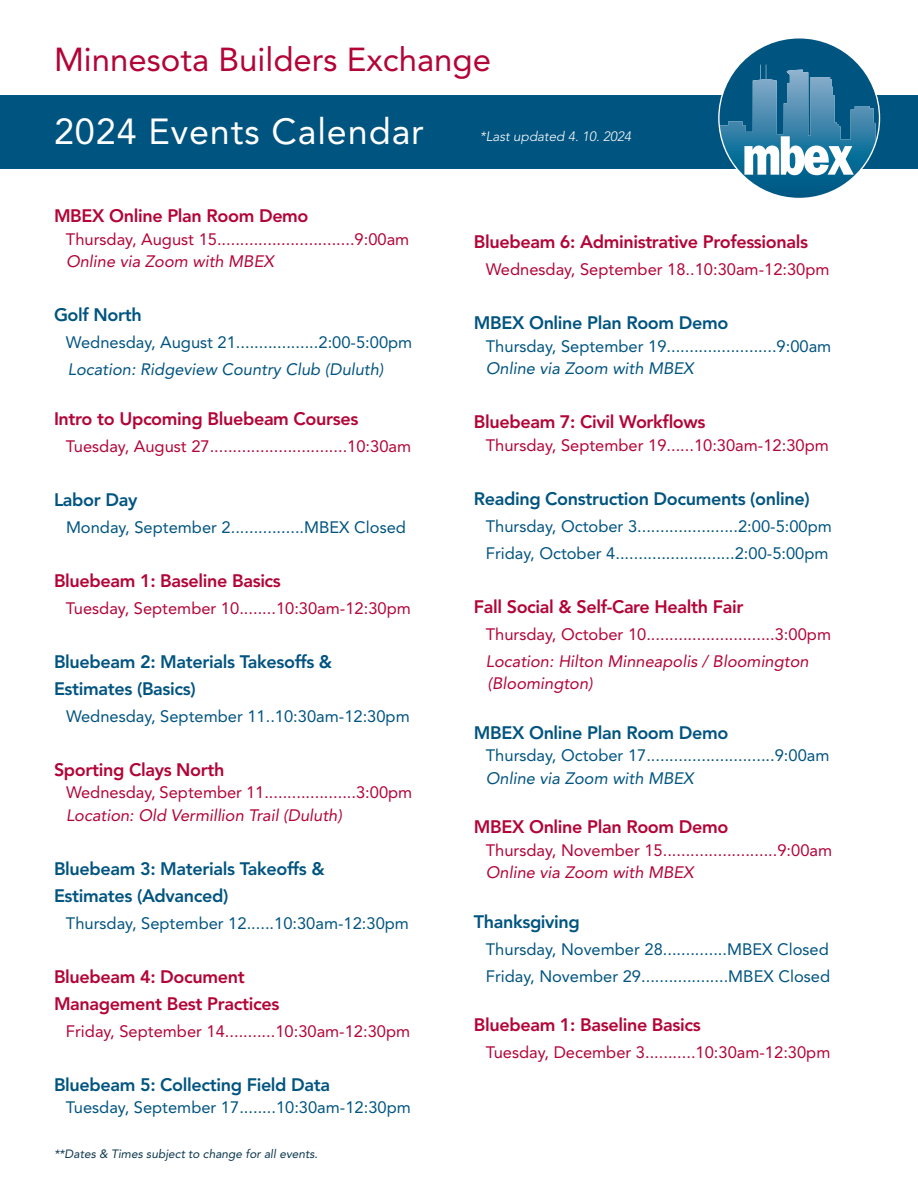
<style>
.page{position:relative;width:918px;height:1188px;background:#fff}
.page>*{position:absolute;margin:0;border:0;box-sizing:border-box;transform-origin:0 0}
.t1{font:36px "Avenir LT Std";letter-spacing:.025em;color:#fff}
.t2{font:33px "Avenir LT Std";color:#b30437}
.t3{font:800 18px "Avenir LT Std";letter-spacing:-.02em;color:#b30437}
.t4{font:800 18px "Avenir LT Std";letter-spacing:-.02em;color:#005480}
.t5{font:16.5px "Avenir LT Std";color:#005480}
.t6{font:16.5px "Avenir LT Std";color:#b30437}
.t7{font:italic 16.5px "Avenir LT Std";color:#b30437}
.t8{font:italic 16.5px "Avenir LT Std";color:#005480}
.t9{font:italic 300 13.5px "Avenir LT Std";color:#fff}
.t10{font:italic 12px "Avenir LT Std";color:#0b364d}
</style>
<div class="page">
<div style="left:0;top:95px;width:918px;height:73px;background:#005480"></div>
<svg style="left:720px;top:38px;width:159px;height:160px"></svg>
<p class="t2" style="left:54px;top:40px;width:439px">Minnesota Builders Exchange</p>
<p class="t1" style="left:54px;top:111px;width:371px">2024 Events Calendar</p>
<p class="t9" style="left:480px;top:128px;width:153px">*Last updated 4. 10. 2024</p>
<p class="t3" style="left:54px;top:206px;width:256px">MBEX Online Plan Room Demo</p>
<p class="t6" style="left:66px;top:230px;width:345px">Thursday, August 15..............................9:00am</p>
<p class="t7" style="left:66px;top:252px;width:209px">Online via Zoom with MBEX</p>
<p class="t4" style="left:54px;top:305px;width:89px">Golf North</p>
<p class="t5" style="left:66px;top:333px;width:348px">Wednesday, August 21..................2:00-5:00pm</p>
<p class="t8" style="left:68px;top:360px;width:317px">Location: Ridgeview Country Club (Duluth)</p>
<p class="t3" style="left:54px;top:408px;width:306px">Intro to Upcoming Bluebeam Courses</p>
<p class="t6" style="left:66px;top:437px;width:347px">Tuesday, August 27..............................10:30am</p>
<p class="t4" style="left:54px;top:489px;width:85px">Labor Day</p>
<p class="t5" style="left:66px;top:518px;width:341px">Monday, September 2................MBEX Closed</p>
<p class="t3" style="left:54px;top:570px;width:228px">Bluebeam 1: Baseline Basics</p>
<p class="t6" style="left:66px;top:599px;width:346px">Tuesday, September 10........10:30am-12:30pm</p>
<p class="t4" style="left:54px;top:651px;width:280px">Bluebeam 2: Materials Takesoffs &amp;</p>
<p class="t4" style="left:54px;top:678px;width:143px">Estimates (Basics)</p>
<p class="t5" style="left:66px;top:707px;width:345px">Wednesday, September 11..10:30am-12:30pm</p>
<p class="t3" style="left:54px;top:759px;width:172px">Sporting Clays North</p>
<p class="t6" style="left:66px;top:783px;width:348px">Wednesday, September 11....................3:00pm</p>
<p class="t7" style="left:66px;top:806px;width:278px">Location: Old Vermillion Trail (Duluth)</p>
<p class="t4" style="left:54px;top:858px;width:272px">Bluebeam 3: Materials Takeoffs &amp;</p>
<p class="t4" style="left:54px;top:885px;width:176px">Estimates (Advanced)</p>
<p class="t5" style="left:66px;top:914px;width:345px">Thursday, September 12......10:30am-12:30pm</p>
<p class="t3" style="left:54px;top:966px;width:192px">Bluebeam 4: Document</p>
<p class="t3" style="left:54px;top:993px;width:227px">Management Best Practices</p>
<p class="t6" style="left:66px;top:1022px;width:346px">Friday, September 14...........10:30am-12:30pm</p>
<p class="t4" style="left:54px;top:1074px;width:278px">Bluebeam 5: Collecting Field Data</p>
<p class="t5" style="left:66px;top:1098px;width:346px">Tuesday, September 17........10:30am-12:30pm</p>
<p class="t10" style="left:54px;top:1147px;width:265px">**Dates &amp; Times subject to change for all events.</p>
<p class="t3" style="left:474px;top:231px;width:336px">Bluebeam 6: Administrative Professionals</p>
<p class="t6" style="left:486px;top:260px;width:345px">Wednesday, September 18..10:30am-12:30pm</p>
<p class="t4" style="left:474px;top:312px;width:256px">MBEX Online Plan Room Demo</p>
<p class="t5" style="left:486px;top:337px;width:347px">Thursday, September 19........................9:00am</p>
<p class="t8" style="left:486px;top:359px;width:209px">Online via Zoom with MBEX</p>
<p class="t3" style="left:474px;top:411px;width:233px">Bluebeam 7: Civil Workflows</p>
<p class="t6" style="left:486px;top:436px;width:345px">Thursday, September 19......10:30am-12:30pm</p>
<p class="t4" style="left:474px;top:488px;width:337px">Reading Construction Documents (online)</p>
<p class="t5" style="left:486px;top:517px;width:348px">Thursday, October 3......................2:00-5:00pm</p>
<p class="t5" style="left:486px;top:544px;width:344px">Friday, October 4..........................2:00-5:00pm</p>
<p class="t3" style="left:474px;top:596px;width:271px">Fall Social &amp; Self-Care Health Fair</p>
<p class="t6" style="left:486px;top:625px;width:347px">Thursday, October 10............................3:00pm</p>
<p class="t7" style="left:486px;top:652px;width:324px">Location: Hilton Minneapolis / Bloomington</p>
<p class="t7" style="left:488px;top:674px;width:107px">(Bloomington)</p>
<p class="t4" style="left:474px;top:722px;width:256px">MBEX Online Plan Room Demo</p>
<p class="t5" style="left:486px;top:746px;width:345px">Thursday, October 17............................9:00am</p>
<p class="t8" style="left:486px;top:769px;width:209px">Online via Zoom with MBEX</p>
<p class="t3" style="left:474px;top:816px;width:256px">MBEX Online Plan Room Demo</p>
<p class="t6" style="left:486px;top:841px;width:348px">Thursday, November 15.........................9:00am</p>
<p class="t7" style="left:486px;top:863px;width:209px">Online via Zoom with MBEX</p>
<p class="t4" style="left:474px;top:911px;width:108px">Thanksgiving</p>
<p class="t5" style="left:486px;top:940px;width:345px">Thursday, November 28..............MBEX Closed</p>
<p class="t5" style="left:486px;top:967px;width:346px">Friday, November 29...................MBEX Closed</p>
<p class="t3" style="left:474px;top:1014px;width:228px">Bluebeam 1: Baseline Basics</p>
<p class="t6" style="left:486px;top:1043px;width:346px">Tuesday, December 3...........10:30am-12:30pm</p>
</div>
